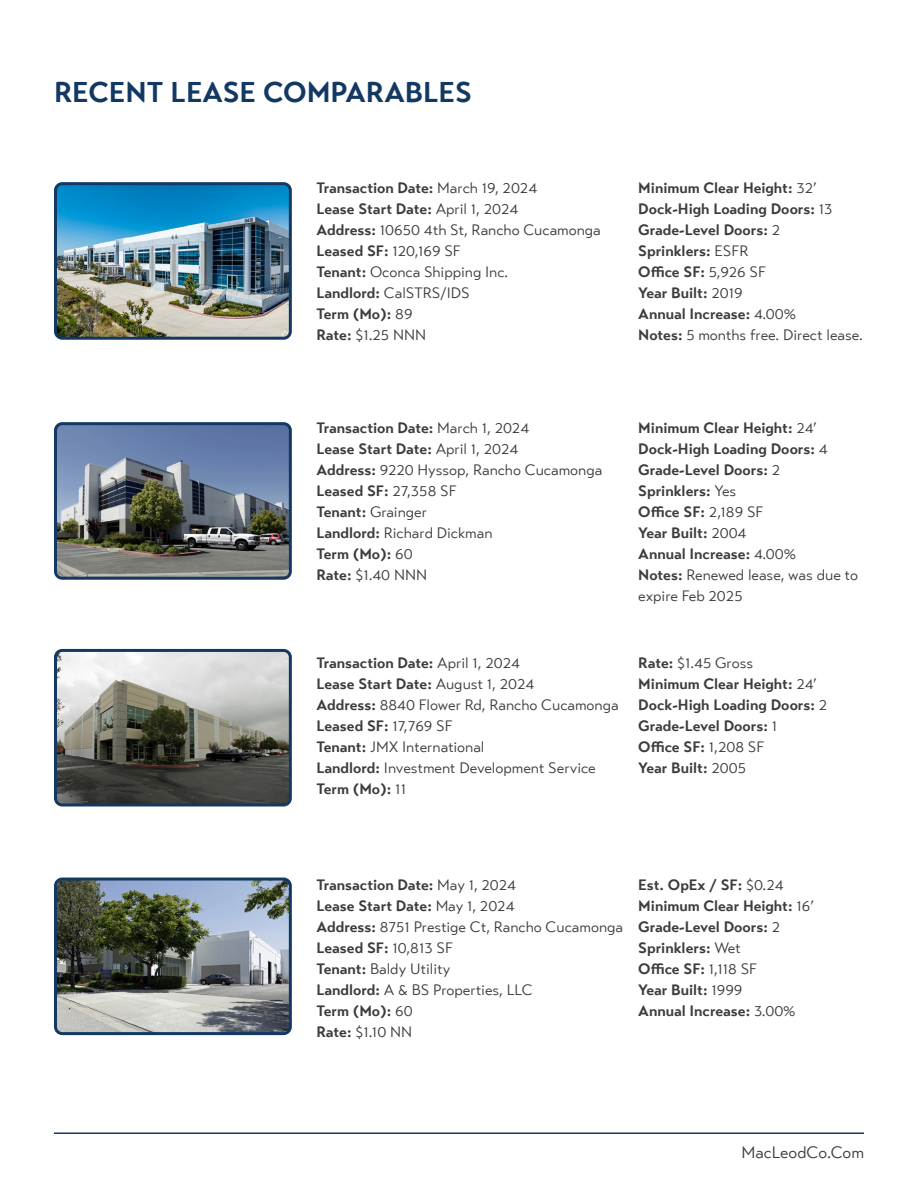
<style>
.page{position:relative;width:918px;height:1188px;background:#fff}
.page>*{position:absolute;margin:0;border:0;box-sizing:border-box;transform-origin:0 0}
.t1{font:700 28.5px "Transat Text";color:#133963}
.t2{font:16.5px "Transat Text Standard";color:#3b3c3b}
.t3{font:15px/21px "Transat Text Standard";color:#3b3c3b}
.t4{font:700 15px/21px "Transat Text";color:#3b3c3b}
.s1{font-family:"Transat Text";font-weight:700}
.s2{font-family:"Transat Text Standard";font-weight:400}
</style>
<div class="page">
<img style="left:56px;top:879px;width:234px;height:152px">
<div style="left:54px;top:878px;width:238px;height:157px;border:3px solid #133963;border-radius:7px"></div>
<hr style="left:54px;top:1132px;width:810px;height:2px;background:#133963">
<img style="left:56px;top:653px;width:234px;height:152px">
<div style="left:54px;top:649px;width:238px;height:157px;border:3px solid #133963;border-radius:7px"></div>
<img style="left:58px;top:186px;width:230px;height:150px">
<div style="left:54px;top:182px;width:238px;height:158px;border:3px solid #133963;border-radius:7px"></div>
<img style="left:58px;top:426px;width:230px;height:150px">
<div style="left:54px;top:422px;width:238px;height:158px;border:3px solid #133963;border-radius:7px"></div>
<p class="t1" style="left:54px;top:74px;width:420px">RECENT LEASE COMPARABLES</p>
<p class="t3" style="left:316px;top:177px;width:286px"><span class="s1">Transaction Date:</span> March 19, 2024<br><span class="s1">Lease Start Date:</span> April 1, 2024<br><span class="s1">Address:</span> 10650 4th St, Rancho Cucamonga<br><span class="s1">Leased SF:</span> 120,169 SF<br><span class="s1">Tenant:</span> Oconca Shipping Inc.<br><span class="s1">Landlord:</span> CalSTRS/IDS<br><span class="s1">Term (Mo):</span> 89<br><span class="s1">Rate:</span> $1.25 NNN</p>
<p class="t4" style="left:638px;top:177px;width:226px">Minimum Clear Height: <span class="s2">32’<br></span>Dock-High Loading Doors: <span class="s2">13<br></span>Grade-Level Doors: <span class="s2">2<br></span>Sprinklers: <span class="s2">ESFR<br></span>Office SF: <span class="s2">5,926 SF<br></span>Year Built: <span class="s2">2019<br></span>Annual Increase: <span class="s2">4.00%<br></span>Notes: <span class="s2">5 months free. Direct lease.</span></p>
<p class="t3" style="left:316px;top:418px;width:287px"><span class="s1">Transaction Date:</span> March 1, 2024<br><span class="s1">Lease Start Date:</span> April 1, 2024<br><span class="s1">Address:</span> 9220 Hyssop, Rancho Cucamonga<br><span class="s1">Leased SF:</span> 27,358 SF<br><span class="s1">Tenant:</span> Grainger<br><span class="s1">Landlord:</span> Richard Dickman<br><span class="s1">Term (Mo):</span> 60<br><span class="s1">Rate:</span> $1.40 NNN</p>
<p class="t4" style="left:638px;top:418px;width:221px">Minimum Clear Height: <span class="s2">24’<br></span>Dock-High Loading Doors: <span class="s2">4<br></span>Grade-Level Doors: <span class="s2">2<br></span>Sprinklers: <span class="s2">Yes<br></span>Office SF: <span class="s2">2,189 SF<br></span>Year Built: <span class="s2">2004<br></span>Annual Increase: <span class="s2">4.00%<br></span>Notes: <span class="s2">Renewed lease, was due to expire Feb 2025</span></p>
<p class="t3" style="left:316px;top:653px;width:304px"><span class="s1">Transaction Date:</span> April 1, 2024<br><span class="s1">Lease Start Date:</span> August 1, 2024<br><span class="s1">Address:</span> 8840 Flower Rd, Rancho Cucamonga<br><span class="s1">Leased SF:</span> 17,769 SF<br><span class="s1">Tenant:</span> JMX International<br><span class="s1">Landlord:</span> Investment Development Service<br><span class="s1">Term (Mo):</span> 11</p>
<p class="t4" style="left:638px;top:653px;width:191px">Rate: <span class="s2">$1.45 Gross<br></span>Minimum Clear Height: <span class="s2">24’<br></span>Dock-High Loading Doors: <span class="s2">2<br></span>Grade-Level Doors: <span class="s2">1<br></span>Office SF: <span class="s2">1,208 SF<br></span>Year Built: <span class="s2">2005</span></p>
<p class="t3" style="left:316px;top:875px;width:308px"><span class="s1">Transaction Date:</span> May 1, 2024<br><span class="s1">Lease Start Date:</span> May 1, 2024<br><span class="s1">Address:</span> 8751 Prestige Ct, Rancho Cucamonga<br><span class="s1">Leased SF:</span> 10,813 SF<br><span class="s1">Tenant:</span> Baldy Utility</p>
<p class="t3" style="left:316px;top:980px;width:218px"><span class="s1">Landlord:</span> A &amp; BS Properties, LLC<br><span class="s1">Term (Mo):</span> 60<br><span class="s1">Rate:</span> $1.10 NN</p>
<p class="t4" style="left:638px;top:875px;width:177px">Est. OpEx / SF: <span class="s2">$0.24<br></span>Minimum Clear Height: <span class="s2">16’<br></span>Grade-Level Doors: <span class="s2">2<br></span>Sprinklers: <span class="s2">Wet<br></span>Office SF: <span class="s2">1,118 SF<br></span>Year Built: <span class="s2">1999<br></span>Annual Increase: <span class="s2">3.00%</span></p>
<p class="t2" style="left:741px;top:1143px;width:124px">MacLeodCo.Com</p>
</div>
